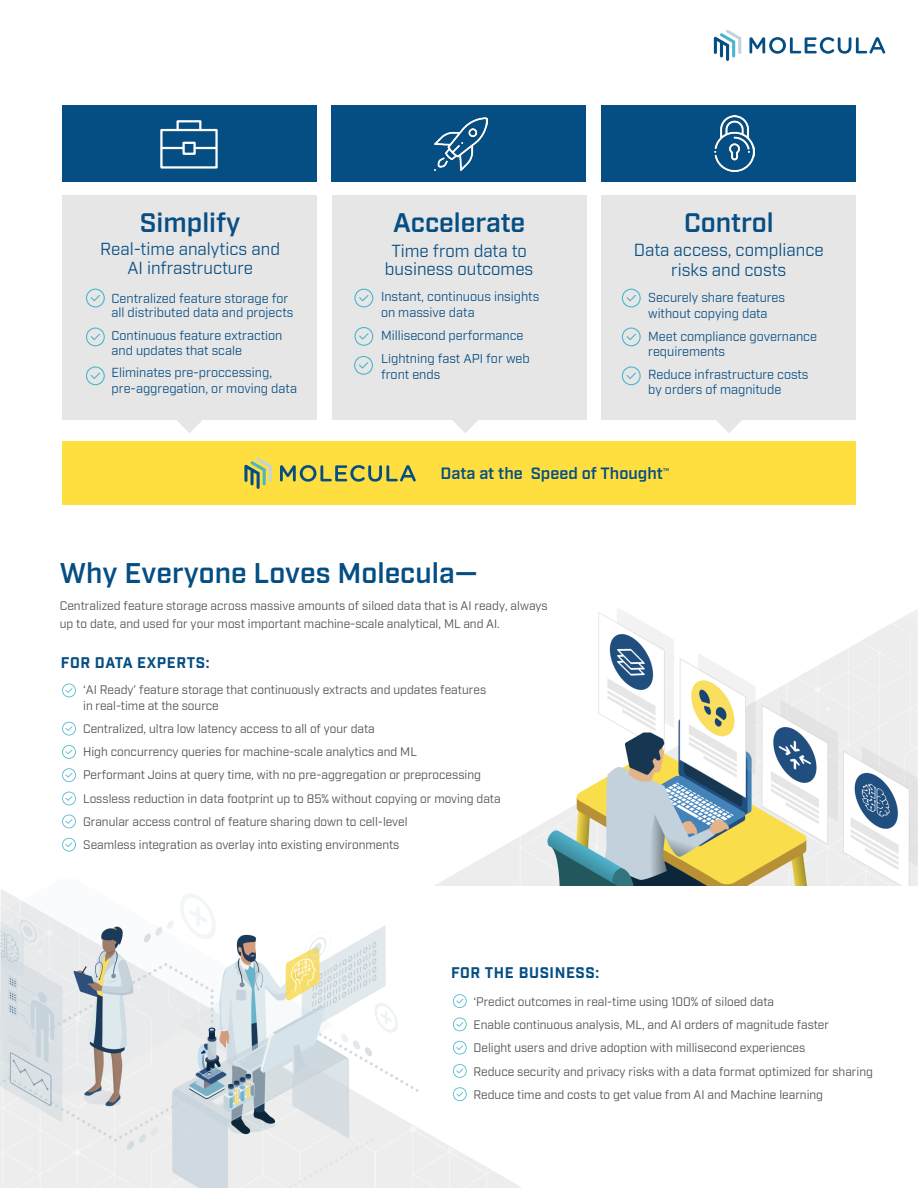
<style>
.page{position:relative;width:918px;height:1188px;background:#fff}
.page>*{position:absolute;margin:0;border:0;box-sizing:border-box;transform-origin:0 0}
.t1{font:600 28.5px "Industry";color:#054e83}
.t2{font:600 26.85px "Industry";color:#084e83}
.t3{font:600 26.85px "Industry";color:#054e83}
.t4{font:16.95px/19.5px "Industry";color:#084e83;text-align:center}
.t5{font:600 16.35px "Industry";color:#054e83}
.t6{font:700 15px "Industry";letter-spacing:.04em;color:#054e83}
.t7{font:12.75px/15.6px "Industry";color:#084e83}
.t8{font:12px/23.2px "Industry";color:#4d4e4e}
</style>
<div class="page">
<div style="left:62px;top:441px;width:794px;height:64px;background:#ffde40"></div>
<svg style="left:176px;top:419px;width:27px;height:14px"></svg>
<svg style="left:715px;top:419px;width:28px;height:14px"></svg>
<svg style="left:451px;top:419px;width:28px;height:14px"></svg>
<div style="left:602px;top:105px;width:254px;height:77px;background:#054e83"></div>
<div style="left:332px;top:105px;width:254px;height:77px;background:#054e83"></div>
<div style="left:601px;top:195px;width:255px;height:224px;background:#e6e6e6"></div>
<div style="left:62px;top:195px;width:255px;height:224px;background:#e6e6e6"></div>
<svg style="left:749px;top:37px;width:136px;height:17px"></svg>
<svg style="left:714px;top:30px;width:27px;height:31px"></svg>
<svg style="left:280px;top:465px;width:136px;height:17px"></svg>
<svg style="left:244px;top:458px;width:28px;height:31px"></svg>
<div style="left:62px;top:105px;width:255px;height:77px;background:#054e83"></div>
<div style="left:332px;top:195px;width:255px;height:224px;background:#e6e6e6"></div>
<img style="left:435px;top:117px;width:53px;height:53px">
<img style="left:715px;top:116px;width:40px;height:56px">
<img style="left:0;top:885px;width:522px;height:303px">
<svg style="left:453px;top:994px;width:14px;height:14px"></svg>
<svg style="left:453px;top:1018px;width:14px;height:13px"></svg>
<svg style="left:453px;top:1041px;width:14px;height:14px"></svg>
<svg style="left:453px;top:1064px;width:14px;height:14px"></svg>
<svg style="left:453px;top:1087px;width:14px;height:14px"></svg>
<svg style="left:86px;top:289px;width:19px;height:18px"></svg>
<svg style="left:86px;top:328px;width:19px;height:18px"></svg>
<svg style="left:86px;top:366px;width:19px;height:19px"></svg>
<svg style="left:354px;top:289px;width:19px;height:18px"></svg>
<svg style="left:354px;top:327px;width:19px;height:19px"></svg>
<svg style="left:354px;top:356px;width:19px;height:19px"></svg>
<svg style="left:622px;top:289px;width:19px;height:18px"></svg>
<svg style="left:622px;top:328px;width:19px;height:18px"></svg>
<svg style="left:622px;top:366px;width:19px;height:19px"></svg>
<img style="left:436px;top:610px;width:482px;height:275px">
<svg style="left:62px;top:684px;width:14px;height:13px"></svg>
<svg style="left:62px;top:722px;width:14px;height:14px"></svg>
<svg style="left:62px;top:745px;width:14px;height:14px"></svg>
<svg style="left:62px;top:768px;width:14px;height:14px"></svg>
<svg style="left:62px;top:792px;width:14px;height:13px"></svg>
<svg style="left:62px;top:815px;width:14px;height:13px"></svg>
<svg style="left:62px;top:838px;width:14px;height:14px"></svg>
<div style="left:160px;top:129px;width:58px;height:40px;border:2px solid #fff"></div>
<div style="left:177px;top:120px;width:24px;height:11px;border:2px solid #fff"></div>
<div style="left:182px;top:142px;width:14px;height:13px;border:2px solid #fff"></div>
<hr style="left:162px;top:147px;width:21px;height:2px;background:#fff">
<hr style="left:195px;top:147px;width:21px;height:2px;background:#fff">
<h2 class="t2" style="left:140px;top:207px;width:102px">Simplify</h2>
<h3 class="t4" style="left:100px;top:239px;width:181px">Real-time analytics and<br>AI infrastructure</h3>
<p class="t7" style="left:112px;top:291px;width:183px;line-height:14.9px">Centralized feature storage for all distributed data and projects</p>
<p class="t7" style="left:112px;top:328px;width:172px">Continuous feature extraction and updates that scale</p>
<p class="t7" style="left:112px;top:365px;width:187px">Eliminates pre-proccessing, pre-aggregation, or moving data</p>
<h2 class="t3" style="left:393px;top:207px;width:134px">Accelerate</h2>
<h3 class="t4" style="left:385px;top:242px;width:150px;line-height:18.3px">Time from data to business outcomes</h3>
<p class="t7" style="left:381px;top:289px;width:160px">Instant, continuous insights on massive data</p>
<p class="t7" style="left:381px;top:324px;width:150px;line-height:23.5px">Millisecond performance<br>Lightning fast API for web</p>
<p class="t7" style="left:381px;top:367px;width:61px">front ends</p>
<h2 class="t2" style="left:684px;top:207px;width:91px">Control</h2>
<h3 class="t4" style="left:634px;top:241px;width:191px">Data access, compliance risks and costs</h3>
<p class="t7" style="left:648px;top:290px;width:138px">Securely share features without copying data</p>
<p class="t7" style="left:648px;top:329px;width:170px">Meet compliance governance requirements</p>
<p class="t7" style="left:648px;top:367px;width:162px">Reduce infrastructure costs by orders of magnitude</p>
<h3 class="t5" style="left:441px;top:464px;width:230px">Data at the Speed of Thought<sup>™</sup></h3>
<h1 class="t1" style="left:60px;top:556px;width:419px">Why Everyone Loves Molecula—</h1>
<p class="t8" style="left:60px;top:596px;width:490px;line-height:18.8px">Centralized feature storage across massive amounts of siloed data that is AI ready, always up to date, and used for your most important machine-scale analytical, ML and AI.</p>
<p class="t6" style="left:61px;top:653px;width:150px">FOR DATA EXPERTS:</p>
<p class="t8" style="left:83px;top:682px;width:405px;line-height:15.8px">‘AI Ready’ feature storage that continuously extracts and updates features in real-time at the source</p>
<p class="t8" style="left:83px;top:717px;width:419px">Centralized, ultra low latency access to all of your data<br>High concurrency queries for machine-scale analytics and ML<br>Performant Joins at query time, with no pre-aggregation or preprocessing Lossless reduction in data footprint up to 85% without copying or moving data Granular access control of feature sharing down to cell-level<br>Seamless integration as overlay into existing environments</p>
<p class="t6" style="left:451px;top:964px;width:150px">FOR THE BUSINESS:</p>
<p class="t8" style="left:474px;top:990px;width:401px">‘Predict outcomes in real-time using 100% of siloed data<br>Enable continuous analysis, ML, and AI orders of magnitude faster<br>Delight users and drive adoption with millisecond experiences<br>Reduce security and privacy risks with a data format optimized for sharing Reduce time and costs to get value from AI and Machine learning</p>
</div>
